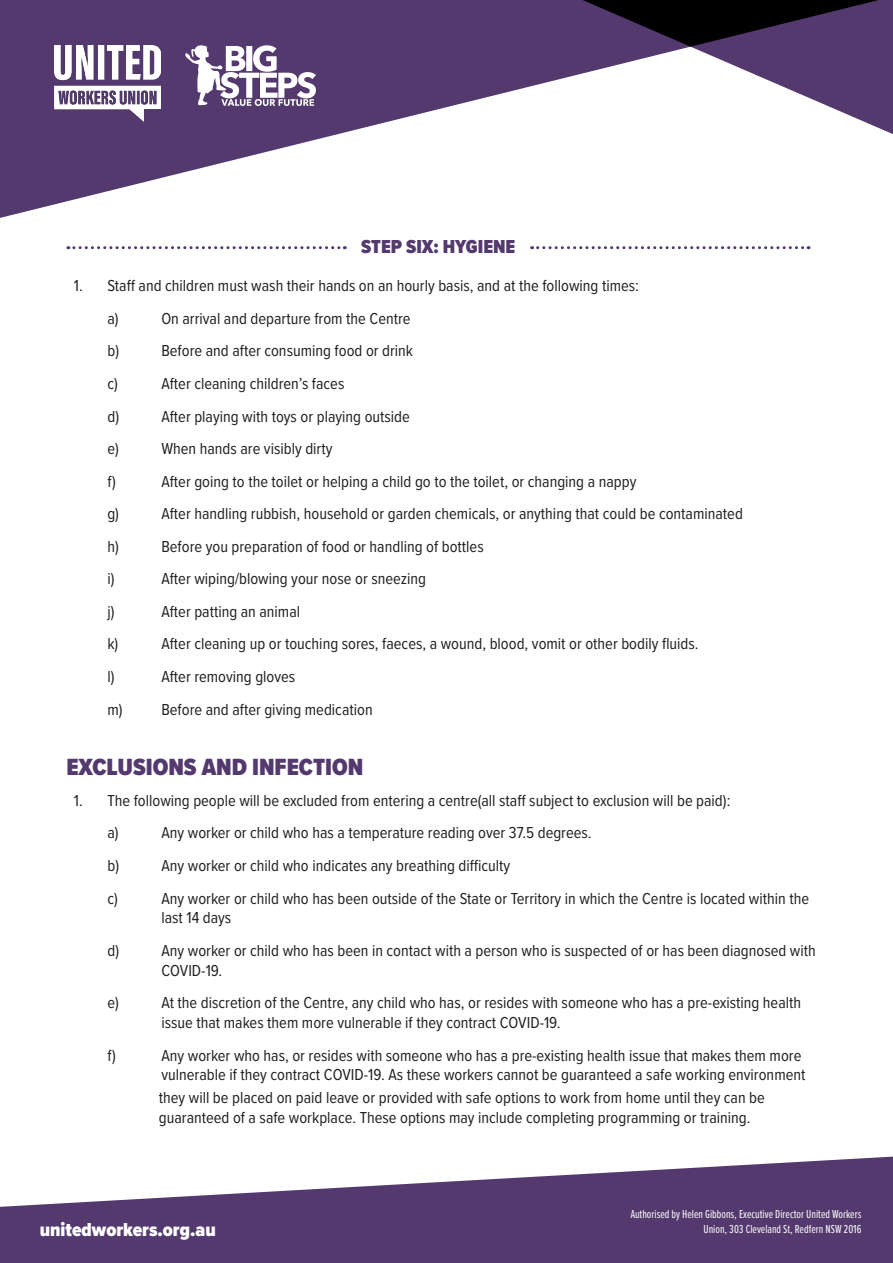
<style>
.page{position:relative;width:893px;height:1263px;background:#fff}
.page>*{position:absolute;margin:0;border:0;box-sizing:border-box;transform-origin:0 0}
.t1{font:900 24.3px "Proxima Nova Cond";color:#53396d}
.t2{font:900 19.5px "Proxima Nova Cond";color:#fff}
.t3{font:900 19.5px "Proxima Nova Cond";color:#53396d}
.t4{font:16.5px/19.8px "Proxima Nova Cond";color:#231f20}
.t5{font:12px/14.4px "Proxima Nova Ex Cn";color:#fff;text-align:right}
</style>
<div class="page">
<svg style="left:0;top:0;width:893px;height:218px;fill:#53396d"></svg>
<img style="left:54px;top:45px;width:107px;height:77px">
<svg style="left:184px;top:45px;width:132px;height:61px"></svg>
<svg style="left:0;top:1156px;width:893px;height:107px;fill:#53396d"></svg>
<svg style="left:68px;top:246px;width:277px;height:3px"></svg>
<svg style="left:532px;top:246px;width:277px;height:3px"></svg>
<p class="t4" style="left:74px;top:275px;width:10px">1.</p>
<p class="t3" style="left:361px;top:232px;width:156px">STEP SIX: HYGIENE</p>
<p class="t4" style="left:107px;top:275px;width:533px">Staff and children must wash their hands on an hourly basis, and at the following times:</p>
<p class="t4" style="left:107px;top:308px;width:13px">a)</p>
<p class="t4" style="left:161px;top:308px;width:251px">On arrival and departure from the Centre</p>
<p class="t4" style="left:107px;top:340px;width:13px">b)</p>
<p class="t4" style="left:161px;top:340px;width:253px">Before and after consuming food or drink</p>
<p class="t4" style="left:107px;top:373px;width:12px">c)</p>
<p class="t4" style="left:161px;top:373px;width:184px">After cleaning children’s faces</p>
<p class="t4" style="left:107px;top:405px;width:13px">d)</p>
<p class="t4" style="left:161px;top:405px;width:250px">After playing with toys or playing outside</p>
<p class="t4" style="left:107px;top:438px;width:13px">e)</p>
<p class="t4" style="left:161px;top:438px;width:173px">When hands are visibly dirty</p>
<p class="t4" style="left:107px;top:470px;width:10px">f)</p>
<p class="t4" style="left:161px;top:470px;width:476px">After going to the toilet or helping a child go to the toilet, or changing a nappy</p>
<p class="t4" style="left:107px;top:503px;width:13px">g)</p>
<p class="t4" style="left:161px;top:503px;width:583px">After handling rubbish, household or garden chemicals, or anything that could be contaminated</p>
<p class="t4" style="left:107px;top:536px;width:13px">h)</p>
<p class="t4" style="left:161px;top:536px;width:324px">Before you preparation of food or handling of bottles</p>
<p class="t4" style="left:107px;top:568px;width:9px">i)</p>
<p class="t4" style="left:161px;top:568px;width:266px">After wiping/blowing your nose or sneezing</p>
<p class="t4" style="left:107px;top:601px;width:9px">j)</p>
<p class="t4" style="left:161px;top:601px;width:140px">After patting an animal</p>
<p class="t4" style="left:107px;top:633px;width:12px">k)</p>
<p class="t4" style="left:161px;top:633px;width:539px">After cleaning up or touching sores, faeces, a wound, blood, vomit or other bodily fluids.</p>
<p class="t4" style="left:107px;top:666px;width:9px">l)</p>
<p class="t4" style="left:161px;top:666px;width:135px">After removing gloves</p>
<p class="t4" style="left:107px;top:698px;width:267px">m) Before and after giving medication</p>
<p class="t1" style="left:66px;top:749px;width:298px">EXCLUSIONS AND INFECTION</p>
<p class="t4" style="left:107px;top:790px;width:624px">The following people will be excluded from entering a centre(all staff subject to exclusion will be paid):</p>
<p class="t4" style="left:107px;top:822px;width:13px">a)</p>
<p class="t4" style="left:161px;top:822px;width:432px">Any worker or child who has a temperature reading over 37.5 degrees.</p>
<p class="t4" style="left:107px;top:855px;width:13px">b)</p>
<p class="t4" style="left:161px;top:855px;width:350px">Any worker or child who indicates any breathing difficulty</p>
<p class="t4" style="left:107px;top:887px;width:12px">c)</p>
<p class="t4" style="left:161px;top:887px;width:649px">Any worker or child who has been outside of the State or Territory in which the Centre is located within the last 14 days</p>
<p class="t4" style="left:107px;top:940px;width:13px">d)</p>
<p class="t4" style="left:161px;top:940px;width:656px">Any worker or child who has been in contact with a person who is suspected of or has been diagnosed with<br>COVID-19.</p>
<p class="t4" style="left:107px;top:992px;width:13px">e)</p>
<p class="t4" style="left:161px;top:992px;width:641px">At the discretion of the Centre, any child who has, or resides with someone who has a pre-existing health issue that makes them more vulnerable if they contract COVID-19.</p>
<p class="t4" style="left:107px;top:1044px;width:10px">f)</p>
<p class="t4" style="left:161px;top:1044px;width:646px">Any worker who has, or resides with someone who has a pre-existing health issue that makes them more vulnerable if they contract COVID-19. As these workers cannot be guaranteed a safe working environment</p>
<p class="t4" style="left:74px;top:790px;width:10px">1.</p>
<p class="t4" style="left:159px;top:1087px;width:608px">they will be placed on paid leave or provided with safe options to work from home until they can be guaranteed of a safe workplace. These options may include completing programming or training.</p>
<p class="t2" style="left:40px;top:1215px;width:177px">unitedworkers.org.au</p>
<p class="t5" style="left:631px;top:1206px;width:232px">Authorised by Helen Gibbons, Executive Director United Workers<br>Union, 303 Cleveland St, Redfern NSW 2016</p>
</div>
